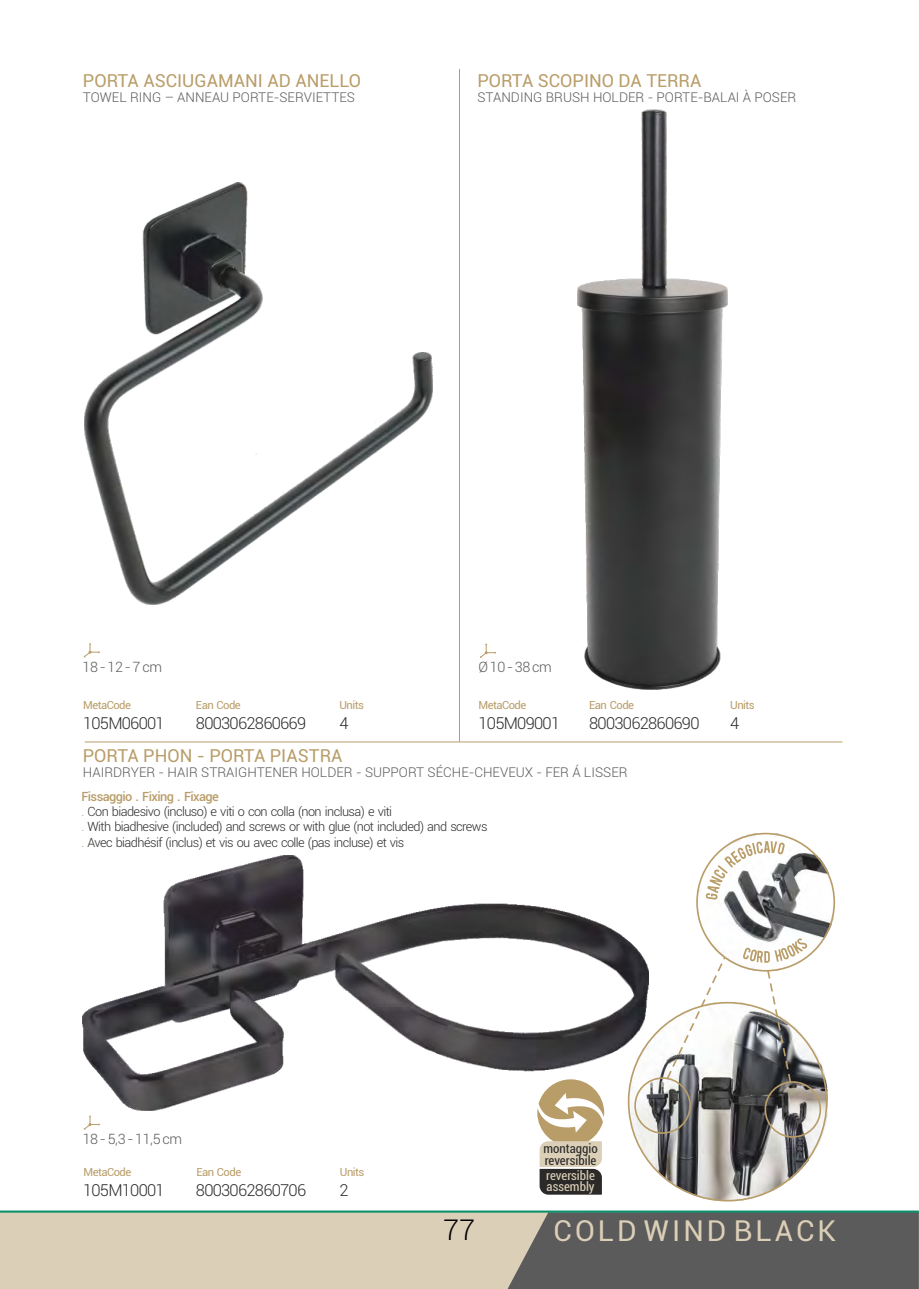
<style>
.page{position:relative;width:919px;height:1289px;background:#fff}
.page>*{position:absolute;margin:0;border:0;box-sizing:border-box;transform-origin:0 0}
.t1{font:29.1px "Roboto";letter-spacing:.105em;color:#dccfb7}
.t2{font:300 28.8px "Roboto";color:#000}
.t3{font:18px "Roboto";color:#b99d69}
.t4{font:300 16.5px "Roboto";letter-spacing:-.045em;color:#2b2a29}
.t5{font:300 14.25px "Roboto";letter-spacing:-.025em;color:#5b5b5b}
.t6{font:300 13.5px "Roboto";color:#5b5b5b}
.t7{font:condensed 12.9px/12.9px "Roboto";color:#2b2a29}
.t8{font:condensed 12.9px/10.4px "Roboto";color:#dccfb7}
.t9{font:300 12.75px/15.3px "Roboto";letter-spacing:-.045em;color:#2b2a29}
.t10{font:11.25px "Roboto";letter-spacing:-.045em;color:#b99d69}
.s1{font-weight:500;color:#b99d69}
.s2{color:#b99d69}
</style>
<div class="page">
<hr style="left:85px;top:741px;width:757px;height:1px;background:#b99d69">
<hr style="left:459px;top:69px;width:1px;height:673px;background:#b99d69">
<img style="left:630px;top:1024px;width:197px;height:176px">
<img style="left:651px;top:1077px;width:155px;height:47px">
<div style="left:634px;top:1077px;width:56px;height:56px;border:2px solid #b99d69;border-radius:50%"></div>
<div style="left:764px;top:1081px;width:57px;height:56px;border:2px solid #b99d69;border-radius:50%"></div>
<img style="left:697px;top:835px;width:137px;height:123px">
<svg style="left:705px;top:841px;width:79px;height:58px"></svg>
<svg style="left:665px;top:938px;width:142px;height:146px"></svg>
<div style="left:0;top:1211px;width:918px;height:77px;background:#dccfb7"></div>
<div style="left:507px;top:1212px;width:411px;height:76px;background:#5b5b5b"></div>
<svg style="left:84px;top:1115px;width:16px;height:14px"></svg>
<svg style="left:84px;top:643px;width:16px;height:14px"></svg>
<svg style="left:480px;top:643px;width:16px;height:15px"></svg>
<svg style="left:537px;top:1110px;width:67px;height:84px"></svg>
<hr style="left:0;top:1210px;width:918px;height:2px;background:#0f906b">
<img style="left:577px;top:110px;width:150px;height:579px">
<img style="left:85px;top:182px;width:347px;height:422px">
<img style="left:82px;top:855px;width:566px;height:255px">
<h3 class="t3" style="left:83px;top:74px;width:279px">PORTA ASCIUGAMANI AD ANELLO</h3>
<p class="t6" style="left:83px;top:92px;width:273px">TOWEL RING – ANNEAU PORTE-SERVIETTES</p>
<h3 class="t3" style="left:477px;top:73px;width:225px">PORTA SCOPINO DA TERRA</h3>
<p class="t6" style="left:477px;top:92px;width:320px">STANDING BRUSH HOLDER - PORTE-BALAI À POSER</p>
<p class="t5" style="left:83px;top:661px;width:81px">18 - 12 - 7 cm</p>
<p class="t10" style="left:83px;top:700px;width:49px">MetaCode</p>
<p class="t10" style="left:196px;top:700px;width:46px">Ean Code</p>
<p class="t10" style="left:339px;top:700px;width:26px">Units</p>
<p class="t4" style="left:83px;top:716px;width:83px">105M06001</p>
<p class="t4" style="left:196px;top:716px;width:112px">8003062860669</p>
<p class="t4" style="left:339px;top:716px;width:11px">4</p>
<p class="t5" style="left:478px;top:661px;width:75px">Ø 10 - 38 cm</p>
<p class="t10" style="left:478px;top:700px;width:49px">MetaCode</p>
<p class="t4" style="left:478px;top:716px;width:83px">105M09001</p>
<p class="t10" style="left:589px;top:700px;width:46px">Ean Code</p>
<p class="t4" style="left:589px;top:716px;width:112px">8003062860690</p>
<p class="t10" style="left:730px;top:700px;width:26px">Units</p>
<p class="t4" style="left:730px;top:716px;width:11px">4</p>
<h3 class="t3" style="left:83px;top:748px;width:261px">PORTA PHON - PORTA PIASTRA</h3>
<p class="t6" style="left:83px;top:767px;width:546px">HAIRDRYER - HAIR STRAIGHTENER HOLDER - SUPPORT SÉCHE-CHEVEUX - FER Á LISSER</p>
<p class="t9" style="left:81px;top:790px;width:407px"><span class="s1">Fissaggio . Fixing . Fixage<br></span><span class="s2">.</span> Con biadesivo (incluso) e viti o con colla (non inclusa) e viti<br><span class="s2">.</span> With biadhesive (included) and screws or with glue (not included) and screws <span class="s2">.</span> Avec biadhésif (inclus) et vis ou avec colle (pas incluse) et vis</p>
<p class="t5" style="left:83px;top:1133px;width:101px">18 - 5,3 - 11,5 cm</p>
<p class="t4" style="left:83px;top:1183px;width:83px">105M10001</p>
<p class="t4" style="left:196px;top:1183px;width:112px">8003062860706</p>
<p class="t4" style="left:339px;top:1183px;width:11px">2</p>
<p class="t10" style="left:83px;top:1167px;width:49px">MetaCode</p>
<p class="t10" style="left:196px;top:1167px;width:46px">Ean Code</p>
<p class="t10" style="left:340px;top:1167px;width:26px">Units</p>
<p class="t7" style="left:543px;top:1142px;width:56px">montaggio reversibile</p>
<p class="t8" style="left:546px;top:1171px;width:50px">reversible assembly</p>
<h2 class="t2" style="left:443px;top:1218px;width:33px">77</h2>
<h1 class="t1" style="left:553px;top:1218px;width:284px">COLD WIND BLACK</h1>
</div>
